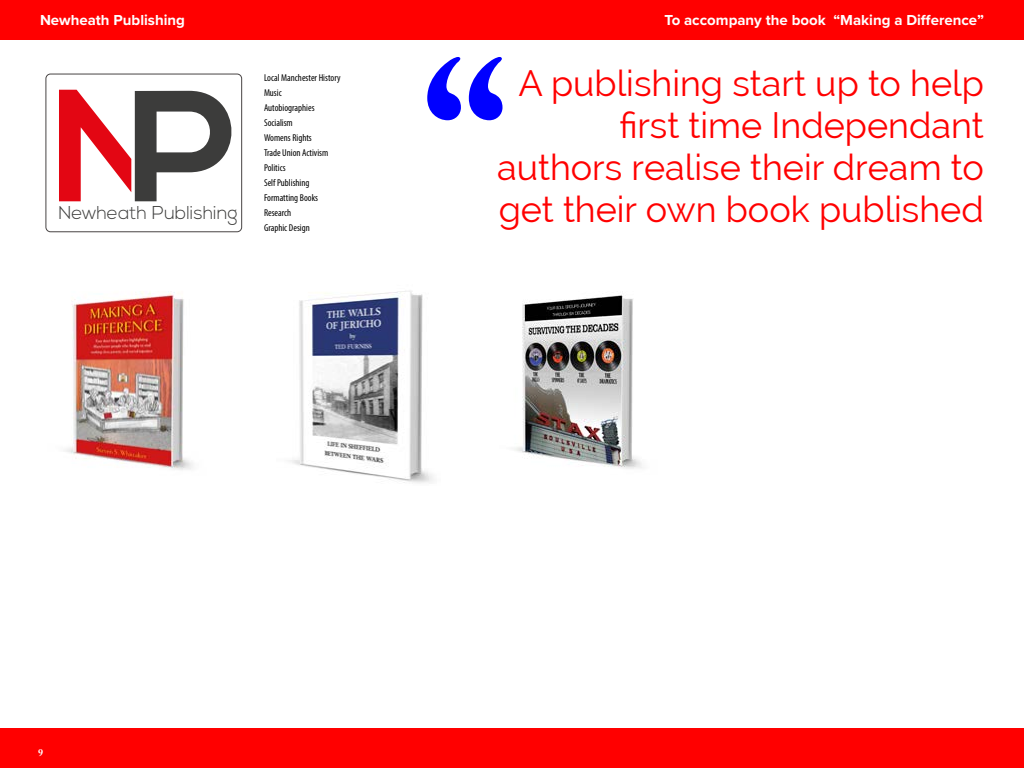
<style>
.page{position:relative;width:1024px;height:768px;background:#fff}
.page>*{position:absolute;margin:0;border:0;box-sizing:border-box;transform-origin:0 0}
.t1{font:700 220px "Adobe Caslon Pro";color:#00f}
.t2{font:36px/42px "Raleway";color:#f00;text-align:right}
.t3{font:300 18.6px "Nexa";color:#3c3c3b}
.t4{font:700 15px "Proxima Nova";color:#fff}
.t5{font:condensed 10px/15px "Myriad Pro";color:#000}
.t6{font:700 10px "Adobe Caslon Pro";color:#fff}
</style>
<div class="page">
<div style="left:46px;top:74px;width:196px;height:158px;border:1px solid #484444;border-radius:5px"></div>
<svg style="left:59px;top:90px;width:184px;height:111px"></svg>
<img style="left:65px;top:291px;width:128px;height:179px">
<img style="left:289px;top:291px;width:145px;height:192px">
<img style="left:514px;top:295px;width:128px;height:174px">
<div style="left:0;top:728px;width:1024px;height:40px;background:#f00"></div>
<div style="left:0;top:0;width:1024px;height:40px;background:#f00"></div>
<h3 class="t4" style="left:40px;top:8px;width:147px">Newheath Publishing</h3>
<h3 class="t4" style="left:664px;top:8px;width:321px">To accompany the book “Making a Difference”</h3>
<h3 class="t3" style="left:58px;top:202px;width:181px">Newheath Publishing</h3>
<p class="t5" style="left:264px;top:70px;width:78px">Local Manchester History<br>Music<br>Autobiographies<br>Socialism<br>Womens Rights<br>Trade Union Activism<br>Politics<br>Self Publishing<br>Formatting Books<br>Research<br>Graphic Design</p>
<h1 class="t1" style="left:422px;top:11px;width:89px">“</h1>
<h2 class="t2" style="left:497px;top:62px;width:488px">A publishing start up to help first time Independant authors realise their dream to get their own book published</h2>
<p class="t6" style="left:38px;top:747px;width:6px">9</p>
</div>
